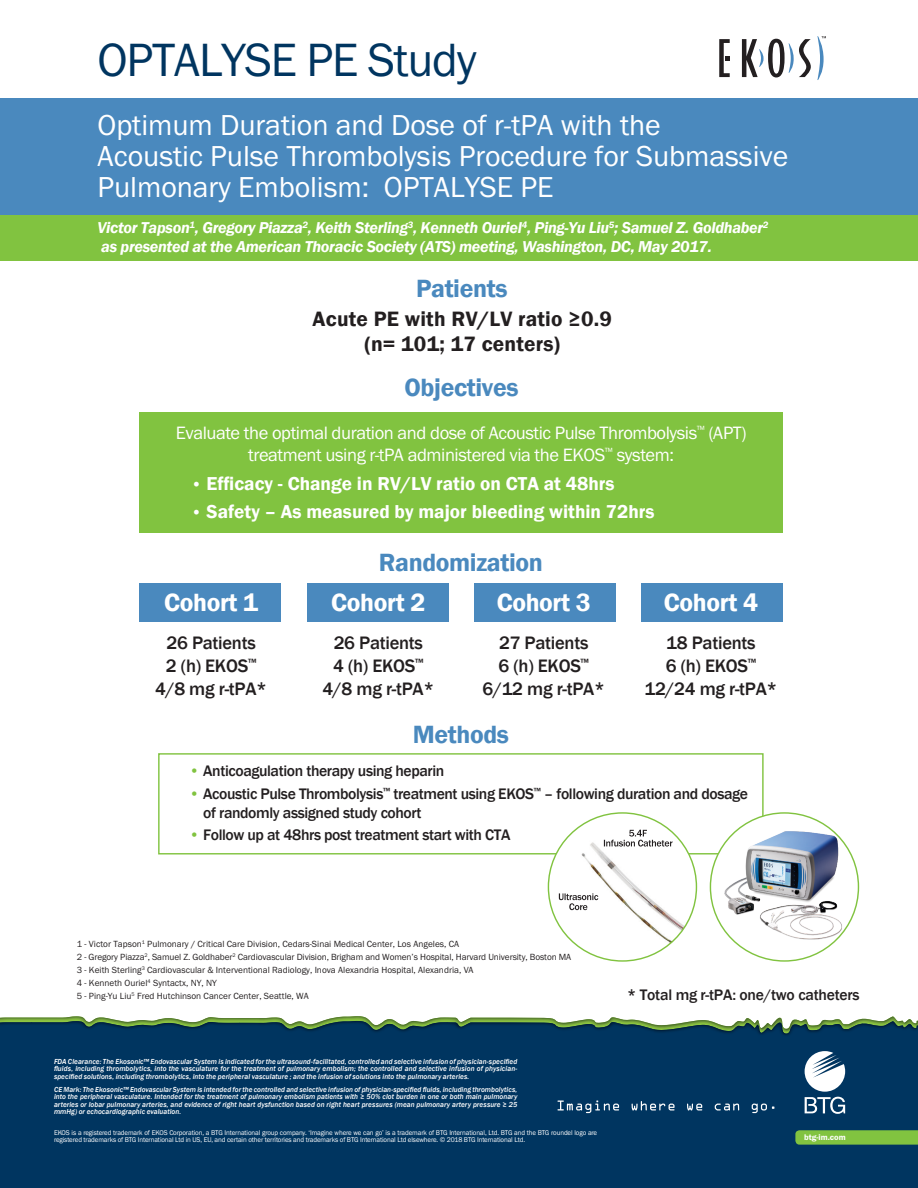
<style>
.page{position:relative;width:918px;height:1188px;background:#fff}
.page>*{position:absolute;margin:0;border:0;box-sizing:border-box;transform-origin:0 0}
.t1{font:48.3px "Franklin Got ITC";letter-spacing:-.025em;color:#003560}
.t2{font:30px/31.3px "Franklin Got T";letter-spacing:-.005em;color:#fff}
.t3{font:600 25.65px "Franklin Gothic";letter-spacing:-.015em;color:#4a89be}
.t4{font:600 25.65px "Franklin Gothic";letter-spacing:-.015em;color:#fff}
.t5{font:600 21.3px/25.7px "Franklin Gothic";letter-spacing:.01em;color:#231f20;text-align:center}
.t6{font:600 19.2px "Franklin Gothic";color:#fff}
.t7{font:500 18.6px "Franklin Gothic";letter-spacing:-.015em;color:#231f20}
.t8{font:18.6px/22.2px "Franklin Got ITC";letter-spacing:-.025em;color:#fff;text-align:center}
.t9{font:italic 600 16.2px "Franklin Gothic";letter-spacing:-.02em;color:#fff}
.t10{font:500 15.6px/18.8px "Franklin Gothic";letter-spacing:-.025em;color:#231f20}
.t11{font:9.3px "Franklin Got ITC";color:#231f20}
.t12{font:600 8.55px "Franklin Got ITC";color:#fff}
._4__bibliography_tex{font:italic 500 7.5px/7.5px "Franklin Gothic";letter-spacing:.005em;color:#fff;text-align:justify}
._4__bibliography_tex-2{font:7.2px/7.1px "Franklin Got ITC";letter-spacing:-.015em;color:#fff}
.s1{font-size:17.1px}
.s2{color:#81c340}
</style>
<div class="page">
<svg style="left:742px;top:39px;width:69px;height:38px"></svg>
<svg style="left:719px;top:39px;width:11px;height:38px"></svg>
<svg style="left:817px;top:36px;width:9px;height:44px"></svg>
<img style="left:0;top:1016px;width:367px;height:2px">
<svg style="left:0;top:1018px;width:918px;height:5px"></svg>
<div style="left:0;top:1021px;width:655px;height:167px;background:#003560"></div>
<div style="left:655px;top:1023px;width:207px;height:165px;background:#003560"></div>
<div style="left:862px;top:1021px;width:56px;height:167px;background:#003560"></div>
<svg style="left:557px;top:1101px;width:217px;height:12px;background:#2c577b"></svg>
<svg style="left:805px;top:1051px;width:40px;height:63px"></svg>
<svg style="left:795px;top:1130px;width:123px;height:15px;background:#7abb41"></svg>
<div style="left:140px;top:583px;width:141px;height:38px;background:#4a89be"></div>
<div style="left:307px;top:583px;width:141px;height:38px;background:#4a89be"></div>
<div style="left:474px;top:583px;width:141px;height:38px;background:#4a89be"></div>
<div style="left:641px;top:583px;width:142px;height:38px;background:#4a89be"></div>
<div style="left:158px;top:753px;width:606px;height:101px;border:1px solid #81c340"></div>
<div style="left:0;top:98px;width:918px;height:117px;background:#4a89be"></div>
<div style="left:0;top:215px;width:918px;height:46px;background:#81c340"></div>
<div style="left:140px;top:412px;width:643px;height:121px;background:#81c340"></div>
<div style="left:548px;top:813px;width:148px;height:148px;background:#fff;border-radius:50%"></div>
<img style="left:572px;top:838px;width:118px;height:109px">
<div style="left:710px;top:813px;width:148px;height:148px;background:#fff;border-radius:50%"></div>
<img style="left:721px;top:829px;width:126px;height:116px">
<svg style="left:604px;top:830px;width:69px;height:17px"></svg>
<svg style="left:559px;top:893px;width:39px;height:17px"></svg>
<p class="t1" style="left:98px;top:33px;width:381px">OPTALYSE PE Study</p>
<p class="t2" style="left:98px;top:109px;width:692px">Optimum Duration and Dose of r-tPA with the<br>Acoustic Pulse Thrombolysis Procedure for Submassive<br>Pulmonary Embolism: OPTALYSE PE</p>
<p class="t9" style="left:98px;top:217px;width:672px">Victor Tapson<sup>1</sup>, Gregory Piazza<sup>2</sup>, Keith Sterling<sup>3</sup>, Kenneth Ouriel<sup>4</sup>, Ping-Yu Liu<sup>5</sup>; Samuel Z. Goldhaber<sup>2</sup></p>
<p class="t9" style="left:101px;top:236px;width:612px">as presented at the American Thoracic Society (ATS) meeting, Washington, DC, May 2017.</p>
<p class="t3" style="left:416px;top:273px;width:93px">Patients</p>
<p class="t5" style="left:313px;top:306px;width:301px">Acute PE with RV/LV ratio ≥0.9 (n= 101; 17 centers)</p>
<p class="t3" style="left:405px;top:372px;width:115px">Objectives</p>
<p class="t8" style="left:176px;top:422px;width:572px">Evaluate the optimal duration and dose of Acoustic Pulse Thrombolysis<sup>™</sup> (APT) treatment using r-tPA administered via the EKOS<sup>™</sup> system:</p>
<p class="t6" style="left:191px;top:471px;width:425px"><span class="s1">•</span> Efficacy - Change in RV/LV ratio on CTA at 48hrs</p>
<p class="t6" style="left:191px;top:500px;width:465px"><span class="s1">•</span> Safety – As measured by major bleeding within 72hrs</p>
<p class="t4" style="left:164px;top:587px;width:96px">Cohort 1</p>
<p class="t7" style="left:167px;top:632px;width:91px">26 Patients</p>
<p class="t7" style="left:166px;top:655px;width:92px">2 (h) EKOS<sup>™</sup></p>
<p class="t7" style="left:155px;top:677px;width:113px">4/8 mg r-tPA*</p>
<p class="t3" style="left:379px;top:546px;width:166px">Randomization</p>
<p class="t4" style="left:331px;top:587px;width:96px">Cohort 2</p>
<p class="t7" style="left:334px;top:632px;width:91px">26 Patients</p>
<p class="t7" style="left:333px;top:655px;width:92px">4 (h) EKOS<sup>™</sup></p>
<p class="t7" style="left:322px;top:677px;width:113px">4/8 mg r-tPA*</p>
<p class="t4" style="left:497px;top:587px;width:96px">Cohort 3</p>
<p class="t7" style="left:499px;top:632px;width:91px">27 Patients</p>
<p class="t7" style="left:499px;top:655px;width:92px">6 (h) EKOS<sup>™</sup></p>
<p class="t7" style="left:483px;top:677px;width:124px">6/12 mg r-tPA*</p>
<p class="t3" style="left:413px;top:719px;width:98px">Methods</p>
<p class="t4" style="left:664px;top:587px;width:96px">Cohort 4</p>
<p class="t7" style="left:666px;top:632px;width:91px">18 Patients</p>
<p class="t7" style="left:666px;top:655px;width:92px">6 (h) EKOS<sup>™</sup></p>
<p class="t7" style="left:644px;top:677px;width:135px">12/24 mg r-tPA*</p>
<p class="t10" style="left:189px;top:762px;width:257px"><span class="s2">•</span> Anticoagulation therapy using heparin</p>
<p class="t10" style="left:203px;top:784px;width:546px;text-indent:-14px"><span class="s2">•</span> Acoustic Pulse Thrombolysis<sup>™</sup> treatment using EKOS<sup>™</sup> – following duration and dosage of randomly assigned study cohort</p>
<p class="t10" style="left:189px;top:826px;width:323px"><span class="s2">•</span> Follow up at 48hrs post treatment start with CTA</p>
<p class="t11" style="left:77px;top:939px;width:384px">1 - Victor Tapson<sup>1</sup> Pulmonary / Critical Care Division, Cedars-Sinai Medical Center, Los Angeles, CA</p>
<p class="t11" style="left:77px;top:952px;width:496px">2 - Gregory Piazza<sup>2</sup>, Samuel Z. Goldhaber<sup>2</sup> Cardiovascular Division, Brigham and Women’s Hospital, Harvard University, Boston MA</p>
<p class="t11" style="left:77px;top:965px;width:398px">3 - Keith Sterling<sup>3</sup> Cardiovascular &amp; Interventional Radiology, Inova Alexandria Hospital, Alexandria, VA</p>
<p class="t11" style="left:77px;top:978px;width:142px">4 - Kenneth Ouriel<sup>4</sup> Syntactx, NY, NY</p>
<p class="t11" style="left:77px;top:991px;width:234px">5 - Ping-Yu Liu<sup>5</sup> Fred Hutchinson Cancer Center, Seattle, WA</p>
<p class="_4__bibliography_tex" style="left:54px;top:1057px;width:465px">FDA Clearance: The Ekosonic™ Endovascular System is indicated for the ultrasound-facilitated, controlled and selective infusion of physician-specified fluids, including thrombolytics, into the vasculature for the treatment of pulmonary embolism; the controlled and selective infusion of physician&shy;specified solutions, including thrombolytics, into the peripheral vasculature ; and the infusion of solutions into the pulmonary arteries.</p>
<p class="_4__bibliography_tex" style="left:54px;top:1085px;width:465px">CE Mark: The Ekosonic™ Endovascular System is intended for the controlled and selective infusion of physician-specified fluids, including thrombolytics, into the peripheral vasculature. Intended for the treatment of pulmonary embolism patients with ≥ 50% clot burden in one or both main pulmonary arteries or lobar pulmonary arteries, and evidence of right heart dysfunction based on right heart pressures (mean pulmonary artery pressure ≥ 25 mmHg) or echocardiographic evaluation.</p>
<p class="_4__bibliography_tex-2" style="left:54px;top:1129px;width:545px">EKOS is a registered trademark of EKOS Corporation, a BTG International group company. ‘Imagine where we can go’ is a trademark of BTG International, Ltd. BTG and the BTG roundel logo are registered trademarks of BTG International Ltd in US, EU, and certain other territories and trademarks of BTG International Ltd elsewhere. © 2018 BTG International Ltd.</p>
<p class="t10" style="left:627px;top:985px;width:234px">* Total mg r-tPA: one/two catheters</p>
<p class="t12" style="left:804px;top:1132px;width:43px">btg-im.com</p>
</div>
